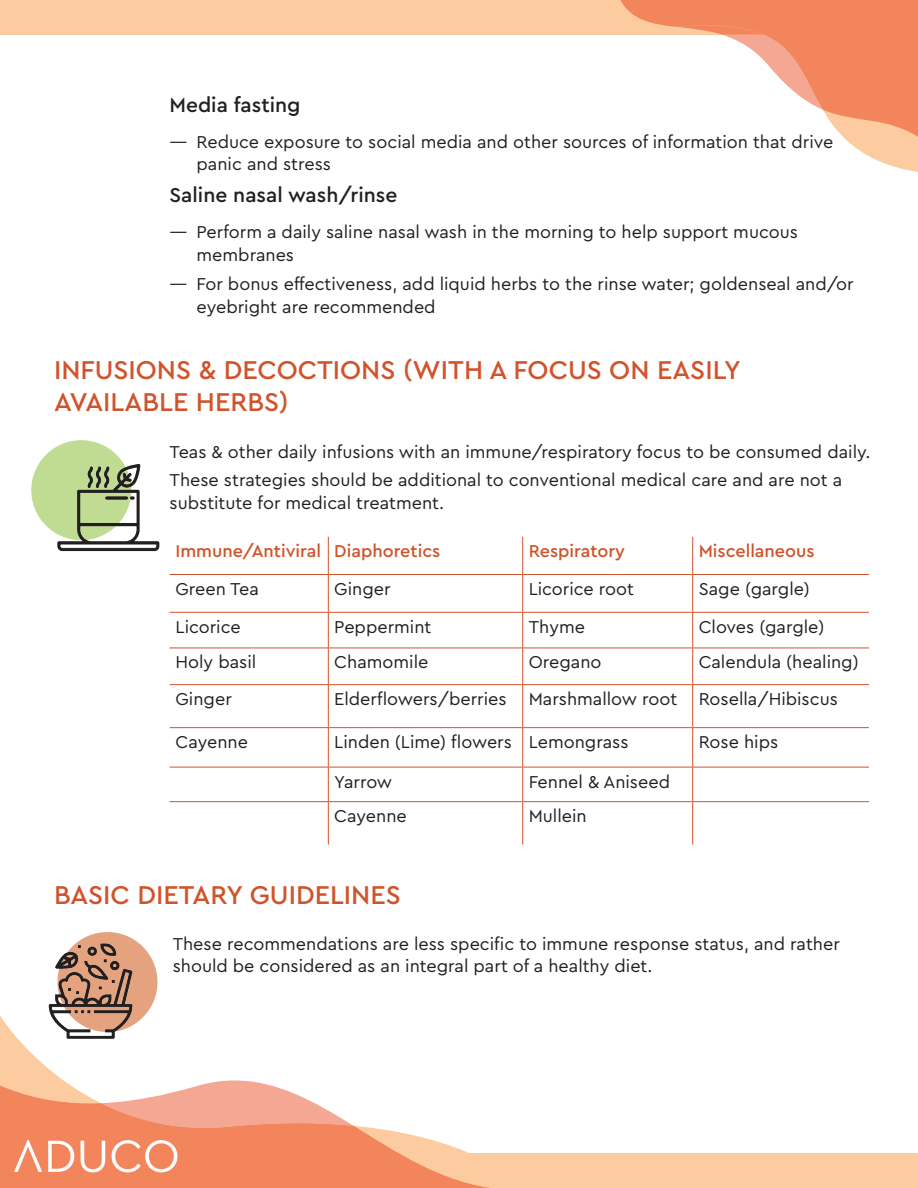
<style>
.page{position:relative;width:918px;height:1188px;background:#fff}
.page>*{position:absolute;margin:0;border:0;box-sizing:border-box;transform-origin:0 0}
.t1{font:500 27px "Cera Pro";color:#cf542c}
.Subcategoru_Heading{font:500 21px "Cera Pro";color:#231f20}
.Body_Style_1{font:18px/22.5px "Cera Pro";color:#231f20}
.Body_Style_1-2{font:500 18px "Cera Pro";color:#cf542c}
</style>
<div class="page">
<div style="left:0;top:0;width:918px;height:35px;background:#fccca0"></div>
<div style="left:0;top:1154px;width:918px;height:34px;background:#fccca0"></div>
<svg style="left:0;top:1015px;width:518px;height:139px"></svg>
<svg style="left:101px;top:1080px;width:253px;height:4px"></svg>
<svg style="left:0;top:1084px;width:498px;height:104px"></svg>
<svg style="left:846px;top:140px;width:72px;height:32px;fill:#fccca0"></svg>
<svg style="left:620px;top:0;width:298px;height:140px"></svg>
<img style="left:7px;top:1132px;width:179px;height:47px">
<hr style="left:328px;top:575px;width:1px;height:37px;background:#cf542c">
<hr style="left:522px;top:575px;width:1px;height:37px;background:#cf542c">
<hr style="left:692px;top:575px;width:1px;height:37px;background:#cf542c">
<hr style="left:170px;top:612px;width:158px;height:1px;background:#cf542c">
<hr style="left:328px;top:612px;width:195px;height:1px;background:#cf542c">
<hr style="left:523px;top:612px;width:170px;height:1px;background:#cf542c">
<hr style="left:693px;top:612px;width:176px;height:1px;background:#cf542c">
<hr style="left:328px;top:537px;width:1px;height:37px;background:#cf542c">
<hr style="left:522px;top:537px;width:1px;height:37px;background:#cf542c">
<hr style="left:692px;top:537px;width:1px;height:37px;background:#cf542c">
<hr style="left:170px;top:574px;width:158px;height:1px;background:#cf542c">
<hr style="left:328px;top:574px;width:195px;height:1px;background:#cf542c">
<hr style="left:523px;top:574px;width:170px;height:1px;background:#cf542c">
<hr style="left:693px;top:574px;width:176px;height:1px;background:#cf542c">
<hr style="left:328px;top:613px;width:1px;height:35px;background:#cf542c">
<hr style="left:522px;top:613px;width:1px;height:35px;background:#cf542c">
<hr style="left:692px;top:613px;width:1px;height:35px;background:#cf542c">
<hr style="left:170px;top:648px;width:158px;height:1px;background:#cf542c">
<hr style="left:328px;top:648px;width:195px;height:1px;background:#cf542c">
<hr style="left:523px;top:648px;width:170px;height:1px;background:#cf542c">
<hr style="left:693px;top:648px;width:176px;height:1px;background:#cf542c">
<hr style="left:328px;top:648px;width:1px;height:36px;background:#cf542c">
<hr style="left:522px;top:648px;width:1px;height:36px;background:#cf542c">
<hr style="left:692px;top:648px;width:1px;height:36px;background:#cf542c">
<hr style="left:170px;top:684px;width:158px;height:1px;background:#cf542c">
<hr style="left:328px;top:684px;width:195px;height:1px;background:#cf542c">
<hr style="left:523px;top:684px;width:170px;height:1px;background:#cf542c">
<hr style="left:693px;top:684px;width:176px;height:1px;background:#cf542c">
<hr style="left:328px;top:685px;width:1px;height:42px;background:#cf542c">
<hr style="left:522px;top:685px;width:1px;height:42px;background:#cf542c">
<hr style="left:692px;top:685px;width:1px;height:42px;background:#cf542c">
<hr style="left:170px;top:727px;width:158px;height:1px;background:#cf542c">
<hr style="left:328px;top:727px;width:195px;height:1px;background:#cf542c">
<hr style="left:523px;top:727px;width:170px;height:1px;background:#cf542c">
<hr style="left:693px;top:727px;width:176px;height:1px;background:#cf542c">
<hr style="left:328px;top:728px;width:1px;height:39px;background:#cf542c">
<hr style="left:522px;top:728px;width:1px;height:39px;background:#cf542c">
<hr style="left:692px;top:728px;width:1px;height:39px;background:#cf542c">
<hr style="left:170px;top:767px;width:158px;height:1px;background:#cf542c">
<hr style="left:328px;top:767px;width:195px;height:1px;background:#cf542c">
<hr style="left:523px;top:767px;width:170px;height:1px;background:#cf542c">
<hr style="left:693px;top:767px;width:176px;height:1px;background:#cf542c">
<hr style="left:328px;top:767px;width:1px;height:34px;background:#cf542c">
<hr style="left:522px;top:767px;width:1px;height:34px;background:#cf542c">
<hr style="left:692px;top:767px;width:1px;height:34px;background:#cf542c">
<hr style="left:170px;top:801px;width:158px;height:1px;background:#cf542c">
<hr style="left:328px;top:801px;width:195px;height:1px;background:#cf542c">
<hr style="left:523px;top:801px;width:170px;height:1px;background:#cf542c">
<hr style="left:693px;top:801px;width:176px;height:1px;background:#cf542c">
<hr style="left:328px;top:802px;width:1px;height:43px;background:#cf542c">
<hr style="left:522px;top:802px;width:1px;height:43px;background:#cf542c">
<hr style="left:692px;top:802px;width:1px;height:43px;background:#cf542c">
<div style="left:31px;top:440px;width:100px;height:100px;background:#bfdc92;border-radius:50%"></div>
<img style="left:54px;top:454px;width:106px;height:98px">
<div style="left:57px;top:932px;width:101px;height:100px;background:#e5a27f;border-radius:50%"></div>
<img style="left:40px;top:940px;width:100px;height:102px">
<p class="Subcategoru_Heading" style="left:170px;top:91px;width:133px">Media fasting</p>
<p class="Body_Style_1" style="left:197px;top:130px;width:638px;text-indent:-27px">— Reduce exposure to social media and other sources of information that drive panic and stress</p>
<p class="Subcategoru_Heading" style="left:170px;top:181px;width:229px">Saline nasal wash/rinse</p>
<p class="Body_Style_1" style="left:197px;top:220px;width:603px;text-indent:-27px">— Perform a daily saline nasal wash in the morning to help support mucous membranes</p>
<p class="Body_Style_1" style="left:197px;top:272px;width:659px;text-indent:-27px">— For bonus effectiveness, add liquid herbs to the rinse water; goldenseal and/or eyebright are recommended</p>
<p class="t1" style="left:54px;top:352px;width:688px">INFUSIONS &amp; DECOCTIONS (WITH A FOCUS ON EASILY</p>
<p class="t1" style="left:54px;top:384px;width:236px">AVAILABLE HERBS)</p>
<p class="Body_Style_1" style="left:170px;top:440px;width:703px">Teas &amp; other daily infusions with an immune/respiratory focus to be consumed daily.</p>
<p class="Body_Style_1" style="left:170px;top:468px;width:674px">These strategies should be additional to conventional medical care and are not a substitute for medical treatment.</p>
<p class="Body_Style_1-2" style="left:176px;top:539px;width:147px">Immune/Antiviral</p>
<p class="Body_Style_1-2" style="left:334px;top:539px;width:108px">Diaphoretics</p>
<p class="Body_Style_1-2" style="left:529px;top:539px;width:98px">Respiratory</p>
<p class="Body_Style_1-2" style="left:699px;top:539px;width:117px">Miscellaneous</p>
<p class="Body_Style_1" style="left:176px;top:577px;width:85px">Green Tea</p>
<p class="Body_Style_1" style="left:334px;top:577px;width:58px">Ginger</p>
<p class="Body_Style_1" style="left:529px;top:577px;width:107px">Licorice root</p>
<p class="Body_Style_1" style="left:699px;top:577px;width:113px">Sage (gargle)</p>
<p class="Body_Style_1" style="left:176px;top:615px;width:67px">Licorice</p>
<p class="Body_Style_1" style="left:334px;top:615px;width:99px">Peppermint</p>
<p class="Body_Style_1" style="left:529px;top:615px;width:58px">Thyme</p>
<p class="Body_Style_1" style="left:699px;top:615px;width:127px">Cloves (gargle)</p>
<p class="Body_Style_1" style="left:176px;top:650px;width:82px">Holy basil</p>
<p class="Body_Style_1" style="left:334px;top:650px;width:96px">Chamomile</p>
<p class="Body_Style_1" style="left:529px;top:650px;width:74px">Oregano</p>
<p class="Body_Style_1" style="left:699px;top:650px;width:162px">Calendula (healing)</p>
<p class="Body_Style_1" style="left:176px;top:687px;width:58px">Ginger</p>
<p class="Body_Style_1" style="left:334px;top:687px;width:174px">Elderflowers/berries</p>
<p class="Body_Style_1" style="left:529px;top:687px;width:150px">Marshmallow root</p>
<p class="Body_Style_1" style="left:699px;top:687px;width:141px">Rosella/Hibiscus</p>
<p class="Body_Style_1" style="left:176px;top:730px;width:74px">Cayenne</p>
<p class="Body_Style_1" style="left:334px;top:730px;width:179px">Linden (Lime) flowers</p>
<p class="Body_Style_1" style="left:529px;top:730px;width:101px">Lemongrass</p>
<p class="Body_Style_1" style="left:699px;top:730px;width:81px">Rose hips</p>
<p class="Body_Style_1" style="left:334px;top:770px;width:59px">Yarrow</p>
<p class="Body_Style_1" style="left:529px;top:770px;width:143px">Fennel &amp; Aniseed</p>
<p class="Body_Style_1" style="left:334px;top:804px;width:74px">Cayenne</p>
<p class="Body_Style_1" style="left:529px;top:804px;width:59px">Mullein</p>
<p class="t1" style="left:54px;top:877px;width:348px">BASIC DIETARY GUIDELINES</p>
<p class="Body_Style_1" style="left:173px;top:931px;width:669px">These recommendations are less specific to immune response status, and rather should be considered as an integral part of a healthy diet.</p>
</div>
